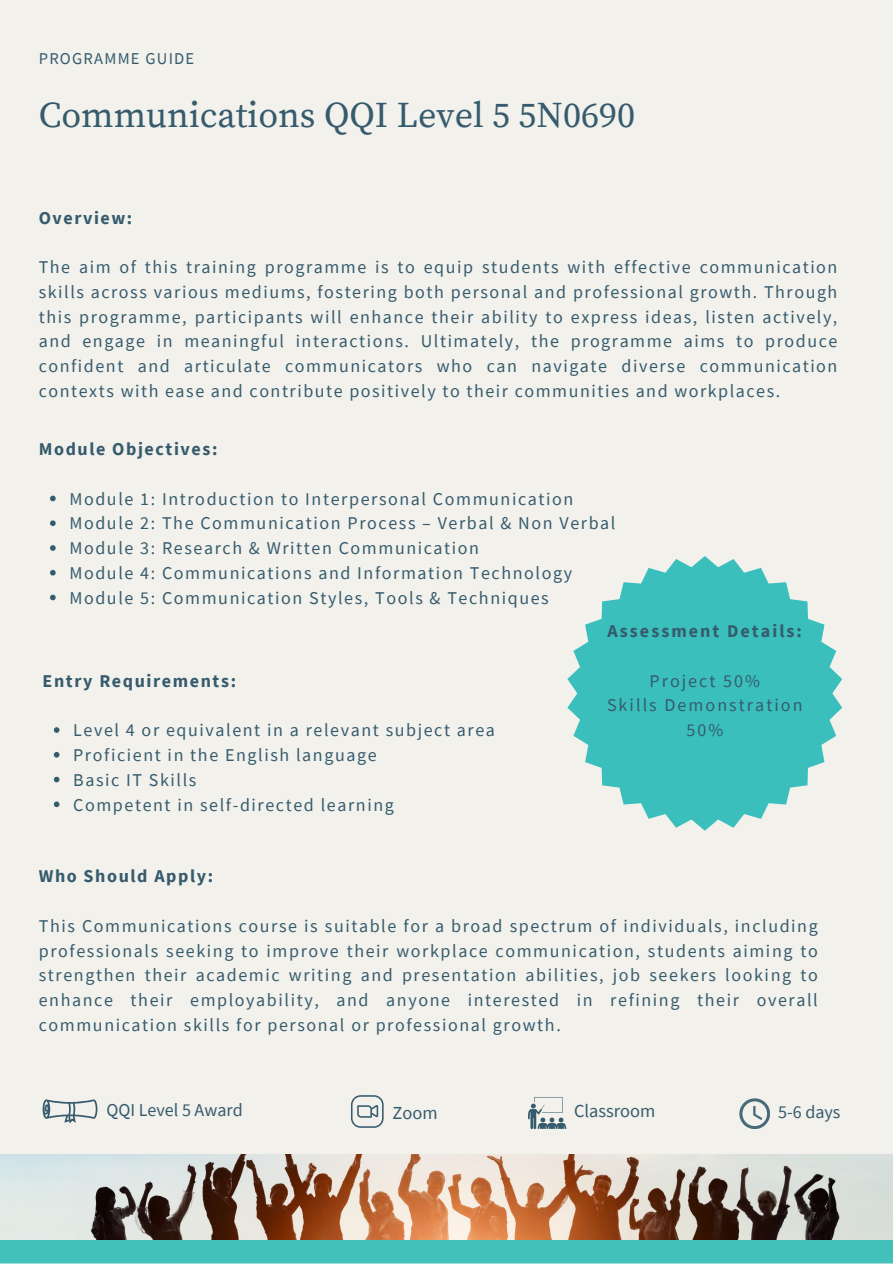
<style>
.page{position:relative;width:893px;height:1264px;background:#fff}
.page>*{position:absolute;margin:0;border:0;box-sizing:border-box;transform-origin:0 0}
.t1{font:36px "Source Serif Pro";color:#365b6d}
.t2{font:18.3px "Source Sans Pro";color:#365b6d}
.t3{font:18px/24.8px "Source Sans Pro";letter-spacing:.09em;color:#365b6d;text-align:justify}
.t4{font:700 18px "Source Sans Pro";letter-spacing:.09em;color:#365b6d}
.t5{font:18px/24.8px "Source Sans Pro";letter-spacing:.115em;color:#365b6d;text-align:center}
.t6{font:700 18px "Source Sans Pro";letter-spacing:.115em;color:#365b6d}
.t7{font:18px "Source Sans Pro";color:#365b6d}
.t8{font:16.5px "Source Sans Pro";letter-spacing:.075em;color:#365b6d}
</style>
<div class="page">
<div style="left:0;top:0;width:892px;height:1263px;background:#f2f1ec"></div>
<div style="left:0;top:1239px;width:892px;height:24px;background:#41c1ba"></div>
<svg style="left:50px;top:495px;width:6px;height:6px"></svg>
<svg style="left:50px;top:520px;width:6px;height:6px"></svg>
<svg style="left:50px;top:545px;width:6px;height:6px"></svg>
<svg style="left:50px;top:570px;width:6px;height:5px"></svg>
<svg style="left:50px;top:594px;width:6px;height:6px"></svg>
<svg style="left:54px;top:727px;width:5px;height:5px"></svg>
<svg style="left:54px;top:752px;width:5px;height:5px"></svg>
<svg style="left:54px;top:776px;width:5px;height:6px"></svg>
<svg style="left:54px;top:801px;width:5px;height:6px"></svg>
<img style="left:0;top:1154px;width:892px;height:85px">
<svg style="left:43px;top:1099px;width:54px;height:24px"></svg>
<svg style="left:351px;top:1095px;width:32px;height:32px"></svg>
<svg style="left:528px;top:1097px;width:38px;height:32px"></svg>
<svg style="left:739px;top:1098px;width:30px;height:30px"></svg>
<svg style="left:567px;top:556px;width:275px;height:274px;fill:#3abfbd"></svg>
<p class="t8" style="left:39px;top:48px;width:157px">PROGRAMME GUIDE</p>
<p class="t1" style="left:39px;top:94px;width:597px">Communications QQI Level 5 5N0690</p>
<p class="t4" style="left:39px;top:206px;width:95px">Overview:</p>
<p class="t3" style="left:39px;top:254px;width:800px">The aim of this training programme is to equip students with effective communication skills across various mediums, fostering both personal and professional growth. Through this programme, participants will enhance their ability to express ideas, listen actively, and engage in meaningful interactions. Ultimately, the programme aims to produce confident and articulate communicators who can navigate diverse communication contexts with ease and contribute positively to their communities and workplaces.</p>
<p class="t4" style="left:39px;top:437px;width:180px">Module Objectives:</p>
<h1 class="t3" style="left:69px;top:486px;width:505px">Module 1: Introduction to Interpersonal Communication</h1>
<h2 class="t3" style="left:69px;top:510px;width:547px">Module 2: The Communication Process – Verbal &amp; Non Verbal</h2>
<h3 class="t3" style="left:69px;top:535px;width:411px">Module 3: Research &amp; Written Communication</h3>
<h2 class="t3" style="left:69px;top:560px;width:504px">Module 4: Communications and Information Technology</h2>
<p class="t3" style="left:69px;top:585px;width:481px">Module 5: Communication Styles, Tools &amp; Techniques</p>
<h2 class="t4" style="left:43px;top:669px;width:195px">Entry Requirements:</h2>
<p class="t3" style="left:73px;top:717px;width:423px">Level 4 or equivalent in a relevant subject area</p>
<p class="t3" style="left:73px;top:742px;width:305px">Proficient in the English language</p>
<p class="t3" style="left:73px;top:767px;width:125px">Basic IT Skills</p>
<p class="t3" style="left:73px;top:791px;width:322px">Competent in self-directed learning</p>
<p class="t6" style="left:607px;top:619px;width:196px">Assessment Details:</p>
<h3 class="t5" style="left:607px;top:668px;width:197px">Project 50%<br>Skills Demonstration<br>50%</h3>
<h2 class="t4" style="left:39px;top:864px;width:176px">Who Should Apply:</h2>
<h3 class="t3" style="left:39px;top:913px;width:780px">This Communications course is suitable for a broad spectrum of individuals, including professionals seeking to improve their workplace communication, students aiming to strengthen their academic writing and presentation abilities, job seekers looking to enhance their employability, and anyone interested in refining their overall communication skills for personal or professional growth.</h3>
<h2 class="t7" style="left:106px;top:1097px;width:138px">QQI Level 5 Award</h2>
<h3 class="t2" style="left:392px;top:1100px;width:46px">Zoom</h3>
<p class="t2" style="left:574px;top:1099px;width:83px">Classroom</p>
<h3 class="t3" style="left:778px;top:1098px;width:64px">5-6 days</h3>
</div>
